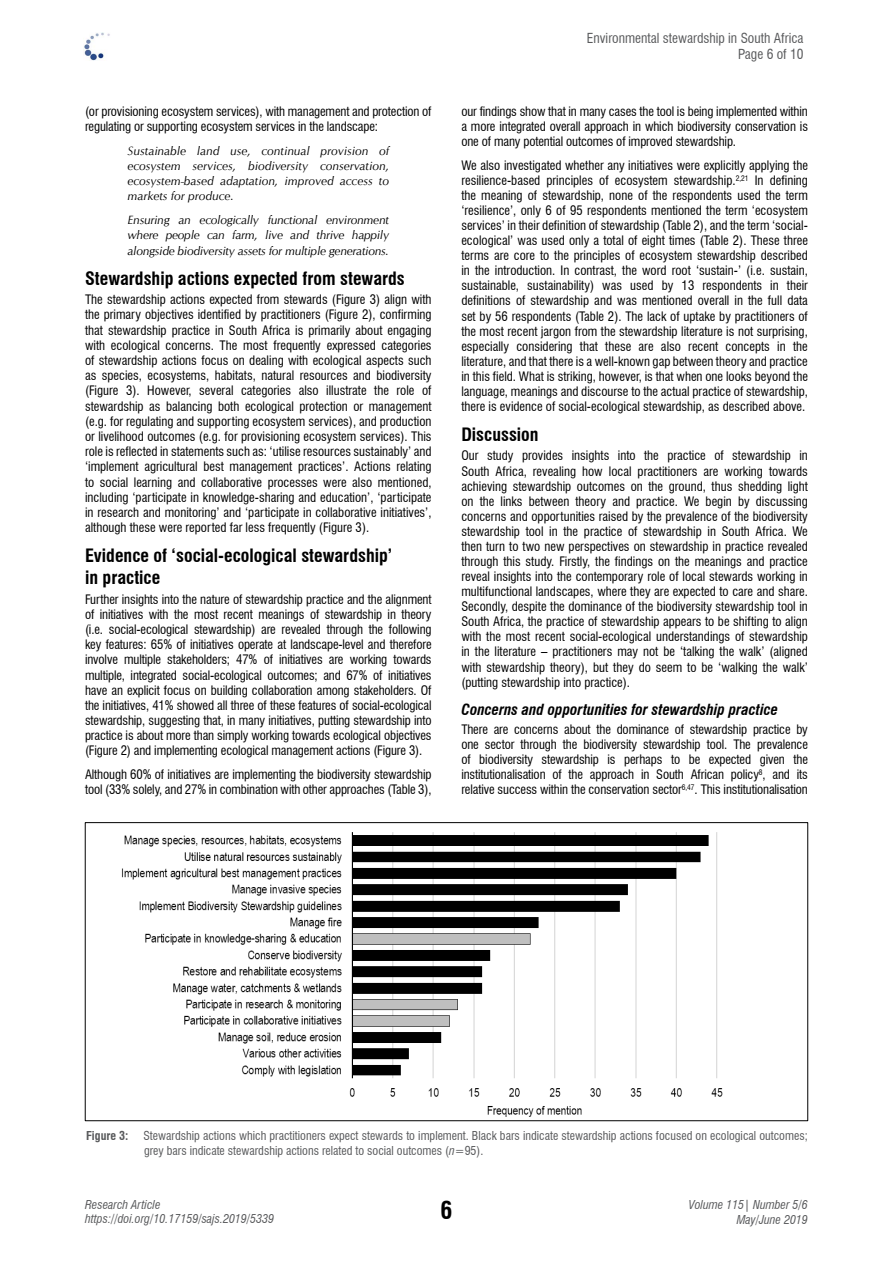
<style>
.page{position:relative;width:893px;height:1263px;background:#fff}
.page>*{position:absolute;margin:0;border:0;box-sizing:border-box;transform-origin:0 0}
.t1{font:700 condensed 24px "Swiss 721 BT";color:#000}
.Heading_1{font:700 condensed 18px/21.8px "Swiss 721 BT";color:#000}
.Heading_2{font:italic 700 condensed 15px "Swiss 721 BT";color:#000}
.HEADER_top{font:condensed 13.5px "Swiss 721 BT";color:#58595b}
.BODY{font:condensed 12.75px/15.1px "Swiss 721 BT";letter-spacing:-.01em;color:#000;text-align:justify}
.QUOTE{font:italic 12px/15.1px "CG Omega";letter-spacing:-.01em;color:#000;text-align:justify}
.FIG_caption{font:condensed 12px/15px "Swiss 721 BT";color:#58595b}
.t2{font:italic condensed 12px/14.4px "Swiss 721 BT";color:#58595b;text-align:right}
.FIG_caption-2{font:700 condensed 12px "Swiss 721 BT";color:#58595b}
.s1{font-style:italic}
</style>
<div class="page">
<img style="left:84px;top:32px;width:26px;height:29px">
<img style="left:121px;top:832px;width:602px;height:285px">
<p class="BODY" style="left:85px;top:104px;width:348px">(or provisioning ecosystem services), with management and protection of regulating or supporting ecosystem services in the landscape:</p>
<p class="QUOTE" style="left:128px;top:143px;width:263px">Sustainable land use, continual provision of ecosystem services, biodiversity conservation, ecosystem-based adaptation, improved access to markets for produce.</p>
<p class="QUOTE" style="left:128px;top:213px;width:263px">Ensuring an ecologically functional environment where people can farm, live and thrive happily alongside biodiversity assets for multiple generations.</p>
<p class="Heading_1" style="left:85px;top:267px;width:321px">Stewardship actions expected from stewards</p>
<p class="BODY" style="left:85px;top:292px;width:348px">The stewardship actions expected from stewards (Figure 3) align with the primary objectives identified by practitioners (Figure 2), confirming that stewardship practice in South Africa is primarily about engaging with ecological concerns. The most frequently expressed categories of stewardship actions focus on dealing with ecological aspects such as species, ecosystems, habitats, natural resources and biodiversity (Figure 3). However, several categories also illustrate the role of stewardship as balancing both ecological protection or management (e.g. for regulating and supporting ecosystem services), and production or livelihood outcomes (e.g. for provisioning ecosystem services). This role is reflected in statements such as: ‘utilise resources sustainably’ and ‘implement agricultural best management practices’. Actions relating to social learning and collaborative processes were also mentioned, including ‘participate in knowledge-sharing and education’, ‘participate in research and monitoring’ and ‘participate in collaborative initiatives’, although these were reported far less frequently (Figure 3).</p>
<p class="Heading_1" style="left:85px;top:545px;width:309px">Evidence of ‘social-ecological stewardship’ in practice</p>
<p class="BODY" style="left:85px;top:591px;width:348px">Further insights into the nature of stewardship practice and the alignment of initiatives with the most recent meanings of stewardship in theory (i.e. social-ecological stewardship) are revealed through the following key features: 65% of initiatives operate at landscape-level and therefore involve multiple stakeholders; 47% of initiatives are working towards multiple, integrated social-ecological outcomes; and 67% of initiatives have an explicit focus on building collaboration among stakeholders. Of the initiatives, 41% showed all three of these features of social-ecological stewardship, suggesting that, in many initiatives, putting stewardship into practice is about more than simply working towards ecological objectives (Figure 2) and implementing ecological management actions (Figure 3).</p>
<p class="BODY" style="left:85px;top:767px;width:348px">Although 60% of initiatives are implementing the biodiversity stewardship tool (33% solely, and 27% in combination with other approaches (Table 3),</p>
<p class="HEADER_top" style="left:587px;top:30px;width:218px">Environmental stewardship in South Africa</p>
<p class="HEADER_top" style="left:738px;top:46px;width:67px">Page 6 of 10</p>
<p class="BODY" style="left:461px;top:104px;width:348px">our findings show that in many cases the tool is being implemented within a more integrated overall approach in which biodiversity conservation is one of many potential outcomes of improved stewardship.</p>
<p class="BODY" style="left:461px;top:158px;width:348px">We also investigated whether any initiatives were explicitly applying the resilience-based principles of ecosystem stewardship.<sup>2,21</sup> In defining the meaning of stewardship, none of the respondents used the term ‘resilience’, only 6 of 95 respondents mentioned the term ‘ecosystem services’ in their definition of stewardship (Table 2), and the term ‘social&shy;ecological’ was used only a total of eight times (Table 2). These three terms are core to the principles of ecosystem stewardship described in the introduction. In contrast, the word root ‘sustain-’ (i.e. sustain, sustainable, sustainability) was used by 13 respondents in their definitions of stewardship and was mentioned overall in the full data set by 56 respondents (Table 2). The lack of uptake by practitioners of the most recent jargon from the stewardship literature is not surprising, especially considering that these are also recent concepts in the literature, and that there is a well-known gap between theory and practice in this field. What is striking, however, is that when one looks beyond the language, meanings and discourse to the actual practice of stewardship, there is evidence of social-ecological stewardship, as described above.</p>
<p class="Heading_1" style="left:461px;top:424px;width:79px">Discussion</p>
<p class="BODY" style="left:461px;top:448px;width:348px">Our study provides insights into the practice of stewardship in South Africa, revealing how local practitioners are working towards achieving stewardship outcomes on the ground, thus shedding light on the links between theory and practice. We begin by discussing concerns and opportunities raised by the prevalence of the biodiversity stewardship tool in the practice of stewardship in South Africa. We then turn to two new perspectives on stewardship in practice revealed through this study. Firstly, the findings on the meanings and practice reveal insights into the contemporary role of local stewards working in multifunctional landscapes, where they are expected to care and share.<br>Secondly, despite the dominance of the biodiversity stewardship tool in South Africa, the practice of stewardship appears to be shifting to align with the most recent social-ecological understandings of stewardship in the literature – practitioners may not be ‘talking the walk’ (aligned with stewardship theory), but they do seem to be ‘walking the walk’ (putting stewardship into practice).</p>
<p class="Heading_2" style="left:461px;top:700px;width:318px">Concerns and opportunities for stewardship practice</p>
<p class="BODY" style="left:461px;top:722px;width:348px">There are concerns about the dominance of stewardship practice by one sector through the biodiversity stewardship tool. The prevalence of biodiversity stewardship is perhaps to be expected given the institutionalisation of the approach in South African policy<sup>8</sup>, and its relative success within the conservation sector<sup>6,47</sup>. This institutionalisation</p>
<p class="FIG_caption-2" style="left:86px;top:1128px;width:44px">Figure 3:</p>
<p class="FIG_caption" style="left:144px;top:1128px;width:666px">Stewardship actions which practitioners expect stewards to implement. Black bars indicate stewardship actions focused on ecological outcomes; grey bars indicate stewardship actions related to social outcomes (<span class="s1">n</span>=95).</p>
<p class="t2" style="left:85px;top:1197px;width:191px;text-align:left">Research Article https://doi.org/10.17159/sajs.2019/5339</p>
<h1 class="t1" style="left:440px;top:1195px;width:13px">6</h1>
<p class="t2" style="left:689px;top:1198px;width:121px">Volume 115| Number 5/6<br>May/June 2019</p>
</div>
